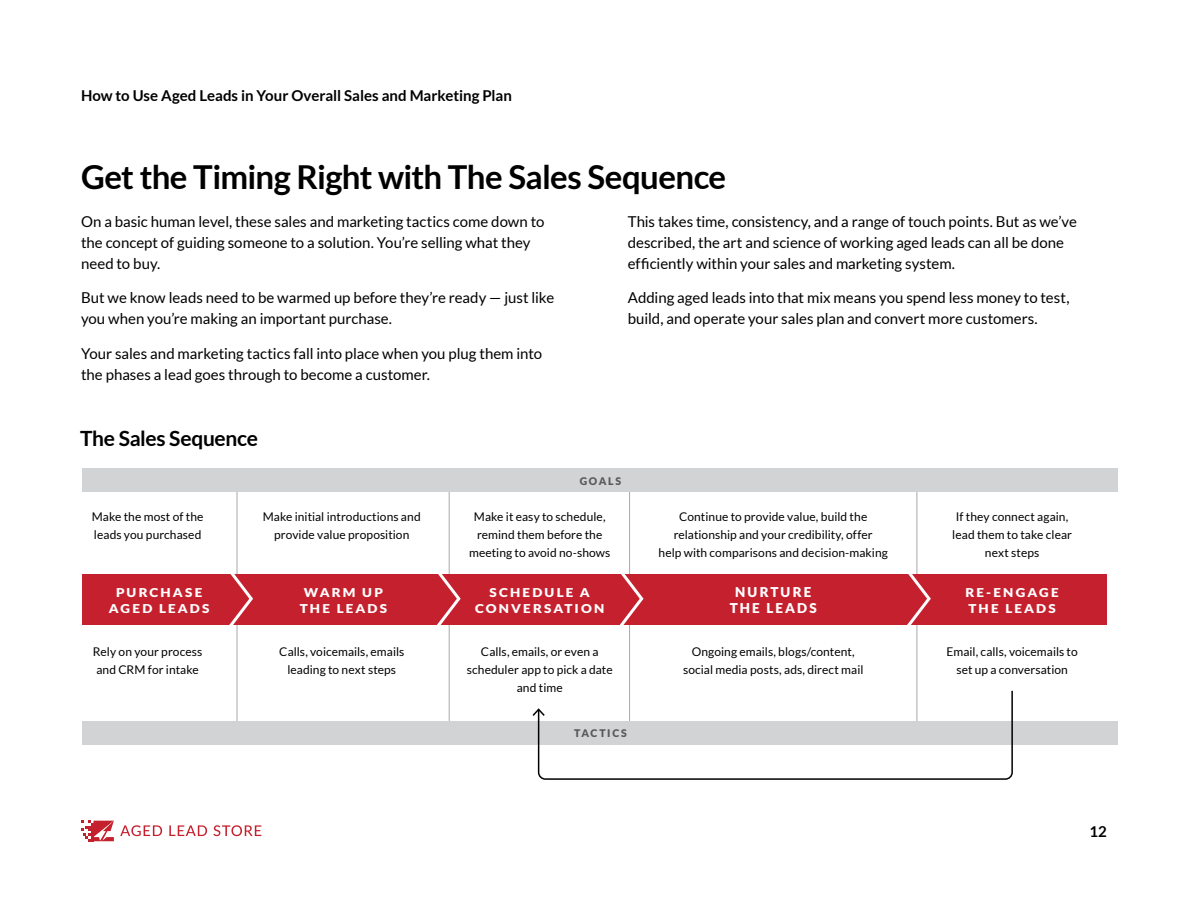
<style>
.page{position:relative;width:1188px;height:918px;background:#fff}
.page>*{position:absolute;margin:0;border:0;box-sizing:border-box;transform-origin:0 0}
.t1{font:700 33px "Lato";letter-spacing:-.02em;color:#000}
.t2{font:700 21px "Lato";letter-spacing:-.015em;color:#000}
.t3{font:15px/21px "Lato";color:#000}
.t4{font:700 15px "Lato";color:#000}
.t5{font:900 13.5px/16.2px "Lato";letter-spacing:.155em;color:#fff;text-align:center}
.t6{font:900 12.15px/16.2px "Lato";letter-spacing:.155em;color:#fff;text-align:center;scale:1.11 1}
.t7{font:12px/18px "Lato";letter-spacing:.005em;color:#000;text-align:center}
.t8{font:900 10.5px "Lato";letter-spacing:.165em;color:#58595b}
</style>
<div class="page">
<svg style="left:81px;top:821px;width:33px;height:20px"></svg>
<svg style="left:120px;top:825px;width:42px;height:11px"></svg>
<svg style="left:169px;top:825px;width:38px;height:11px"></svg>
<svg style="left:213px;top:825px;width:48px;height:11px"></svg>
<hr style="left:237px;top:485px;width:1px;height:236px;background:#a7a9ac">
<hr style="left:449px;top:485px;width:1px;height:236px;background:#a7a9ac">
<hr style="left:629px;top:485px;width:1px;height:236px;background:#a7a9ac">
<hr style="left:917px;top:485px;width:1px;height:236px;background:#a7a9ac">
<div style="left:82px;top:574px;width:155px;height:50px;background:#c5202d"></div>
<div style="left:237px;top:574px;width:213px;height:50px;background:#c5202d"></div>
<div style="left:450px;top:574px;width:180px;height:50px;background:#c5202d"></div>
<div style="left:629px;top:574px;width:288px;height:50px;background:#c5202d"></div>
<div style="left:917px;top:574px;width:190px;height:50px;background:#c5202d"></div>
<svg style="left:221px;top:562px;width:34px;height:74px"></svg>
<svg style="left:429px;top:562px;width:34px;height:74px"></svg>
<svg style="left:612px;top:574px;width:33px;height:51px"></svg>
<svg style="left:899px;top:562px;width:34px;height:74px"></svg>
<div style="left:82px;top:469px;width:1036px;height:23px;background:#d1d3d4"></div>
<div style="left:82px;top:722px;width:1036px;height:23px;background:#d1d3d4"></div>
<svg style="left:537px;top:689px;width:477px;height:91px"></svg>
<svg style="left:532px;top:707px;width:14px;height:11px"></svg>
<p class="t4" style="left:81px;top:86px;width:433px">How to Use Aged Leads in Your Overall Sales and Marketing Plan</p>
<h1 class="t1" style="left:81px;top:158px;width:647px">Get the Timing Right with The Sales Sequence</h1>
<p class="t3" style="left:81px;top:211px;width:465px">On a basic human level, these sales and marketing tactics come down to the concept of guiding someone to a solution. You’re selling what they need to buy.</p>
<p class="t3" style="left:81px;top:287px;width:475px">But we know leads need to be warmed up before they’re ready — just like you when you’re making an important purchase.</p>
<p class="t3" style="left:81px;top:343px;width:463px">Your sales and marketing tactics fall into place when you plug them into the phases a lead goes through to become a customer.</p>
<p class="t3" style="left:628px;top:211px;width:451px">This takes time, consistency, and a range of touch points. But as we’ve described, the art and science of working aged leads can all be done efficiently within your sales and marketing system.</p>
<p class="t3" style="left:628px;top:287px;width:443px">Adding aged leads into that mix means you spend less money to test, build, and operate your sales plan and convert more customers.</p>
<h2 class="t2" style="left:80px;top:426px;width:179px">The Sales Sequence</h2>
<p class="t8" style="left:580px;top:475px;width:43px">GOALS</p>
<p class="t7" style="left:92px;top:508px;width:113px;text-align:left">Make the most of the leads you purchased</p>
<p class="t7" style="left:263px;top:508px;width:159px">Make initial introductions and provide value proposition</p>
<p class="t7" style="left:469px;top:508px;width:143px">Make it easy to schedule, remind them before the meeting to avoid no-shows</p>
<p class="t7" style="left:659px;top:508px;width:231px">Continue to provide value, build the relationship and your credibility, offer<br>help with comparisons and decision-making</p>
<p class="t7" style="left:952px;top:508px;width:121px">If they connect again, lead them to take clear next steps</p>
<p class="t6" style="left:109px;top:584px;width:92px">PURCHASE<br>AGED LEADS</p>
<p class="t6" style="left:300px;top:584px;width:80px">WARM UP<br>THE LEADS</p>
<p class="t6" style="left:475px;top:584px;width:118px">SCHEDULE A<br>CONVERSATION</p>
<p class="t5" style="left:730px;top:583px;width:89px">NURTURE<br>THE LEADS</p>
<p class="t6" style="left:966px;top:584px;width:85px;text-align:left">RE-ENGAGE<br>THE LEADS</p>
<p class="t7" style="left:93px;top:643px;width:111px;text-align:left">Rely on your process and CRM for intake</p>
<p class="t7" style="left:279px;top:643px;width:127px">Calls, voicemails, emails leading to next steps</p>
<p class="t7" style="left:467px;top:643px;width:147px">Calls, emails, or even a scheduler app to pick a date and time</p>
<p class="t7" style="left:683px;top:643px;width:182px">Ongoing emails, blogs/content, social media posts, ads, direct mail</p>
<p class="t7" style="left:947px;top:643px;width:133px">Email, calls, voicemails to set up a conversation</p>
<p class="t8" style="left:574px;top:727px;width:54px">TACTICS</p>
<p class="t4" style="left:1090px;top:823px;width:19px">12</p>
</div>
